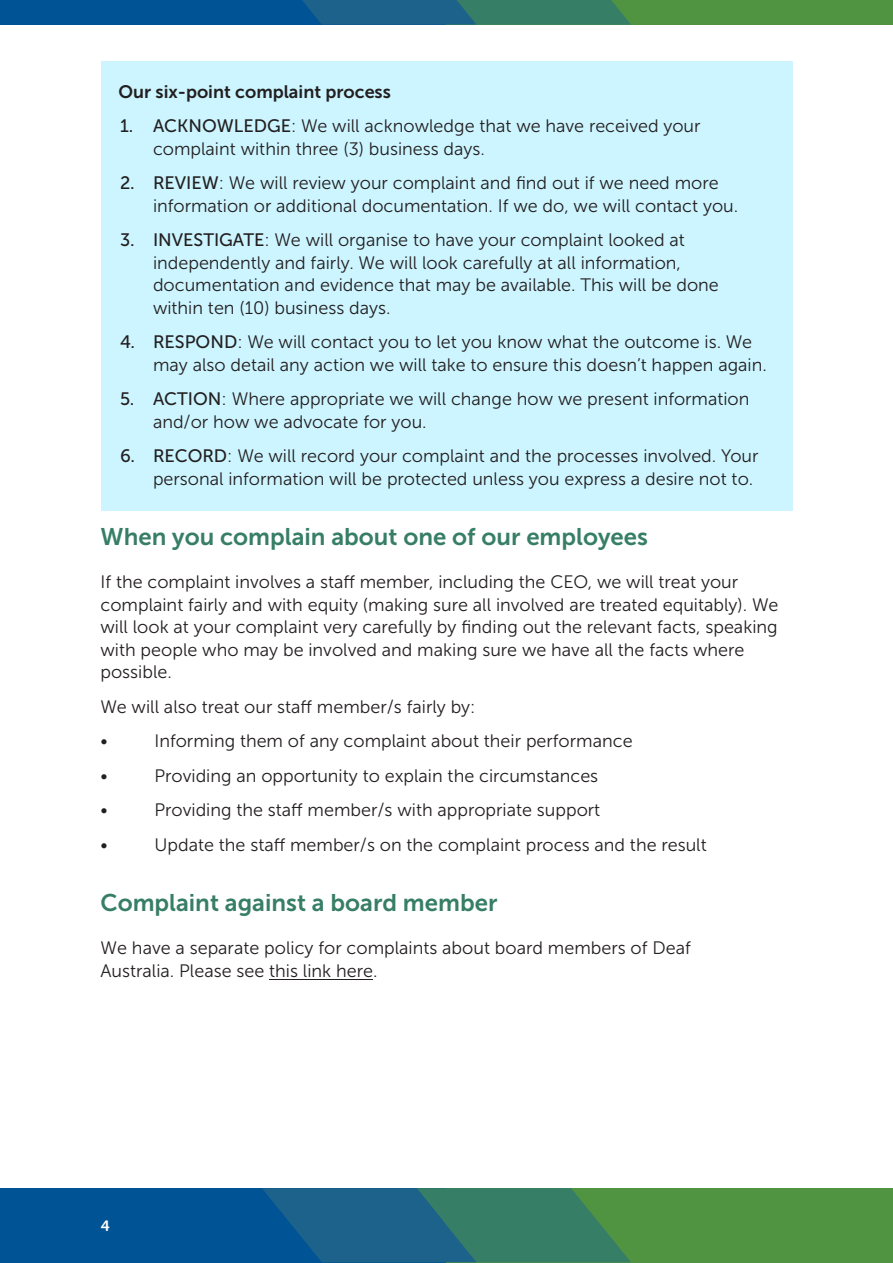
<style>
.page{position:relative;width:893px;height:1263px;background:#fff}
.page>*{position:absolute;margin:0;border:0;box-sizing:border-box;transform-origin:0 0}
.t1{font:24px "Museo Sans 700";color:#377e67}
.t2{font:18px/22.5px "Museo Sans 300";color:#231f20}
.t3{font:18px "Museo Sans 700";color:#231f20}
.t4{font:15px "Museo Sans Rounded 700";color:#fff}
.s1{font-family:"Museo Sans 500"}
</style>
<div class="page">
<div style="left:0;top:1188px;width:484px;height:74px;background:#005395"></div>
<div style="left:446px;top:1188px;width:447px;height:74px;background:#509442"></div>
<svg style="left:262px;top:1188px;width:369px;height:74px"></svg>
<div style="left:0;top:0;width:484px;height:25px;background:#005395"></div>
<div style="left:446px;top:0;width:447px;height:25px;background:#509442"></div>
<svg style="left:302px;top:0;width:329px;height:25px;background:#297077"></svg>
<div style="left:100px;top:62px;width:692px;height:449px;background:#ccf5ff"></div>
<hr style="left:269px;top:979px;width:104px;height:1px;background:#231f20">
<p class="t3" style="left:118px;top:81px;width:274px">Our six-point complaint process</p>
<p class="t2" style="left:153px;top:115px;width:549px;text-indent:-33px"><span class="s1">1. ACKNOWLEDGE</span>: We will acknowledge that we have received your complaint within three (3) business days.</p>
<p class="t2" style="left:153px;top:172px;width:587px;text-indent:-33px"><span class="s1">2. REVIEW</span>: We will review your complaint and fnd out if we need more information or additional documentation. If we do, we will contact you.</p>
<p class="t2" style="left:153px;top:229px;width:567px;text-indent:-33px"><span class="s1">3. INVESTIGATE</span>: We will organise to have your complaint looked at independently and fairly. We will look carefully at all information, documentation and evidence that may be available. This will be done within ten (10) business days.</p>
<p class="t2" style="left:153px;top:331px;width:615px;text-indent:-33px"><span class="s1">4. RESPOND</span>: We will contact you to let you know what the outcome is. We may also detail any action we will take to ensure this doesn’t happen again.</p>
<p class="t2" style="left:153px;top:388px;width:598px;text-indent:-33px"><span class="s1">5. ACTION</span>: Where appropriate we will change how we present information and/or how we advocate for you.</p>
<p class="t2" style="left:120px;top:445px;width:640px;text-align:right"><span class="s1">6. RECORD</span>: We will record your complaint and the processes involved. Your personal information will be protected unless you express a desire not to.</p>
<h1 class="t1" style="left:100px;top:523px;width:549px">When you complain about one of our employees</h1>
<p class="t2" style="left:100px;top:571px;width:679px">If the complaint involves a staf member, including the CEO, we will treat your complaint fairly and with equity (making sure all involved are treated equitably). We will look at your complaint very carefully by fnding out the relevant facts, speaking with people who may be involved and making sure we have all the facts where possible.</p>
<p class="t2" style="left:100px;top:689px;width:377px;line-height:34.5px">We will also treat our staf member/s fairly by: •</p>
<p class="t2" style="left:154px;top:730px;width:480px">Informing them of any complaint about their performance</p>
<p class="t2" style="left:100px;top:764px;width:9px">•</p>
<p class="t2" style="left:154px;top:764px;width:445px">Providing an opportunity to explain the circumstances</p>
<p class="t2" style="left:100px;top:799px;width:9px">•</p>
<p class="t2" style="left:154px;top:799px;width:447px">Providing the staf member/s with appropriate support</p>
<p class="t2" style="left:100px;top:833px;width:9px">•</p>
<p class="t2" style="left:154px;top:833px;width:554px">Update the staf member/s on the complaint process and the result</p>
<h1 class="t1" style="left:100px;top:889px;width:398px">Complaint against a board member</h1>
<p class="t2" style="left:100px;top:937px;width:592px">We have a separate policy for complaints about board members of Deaf<br>Australia. Please see this link here.</p>
<p class="t4" style="left:101px;top:1217px;width:11px">4</p>
</div>
